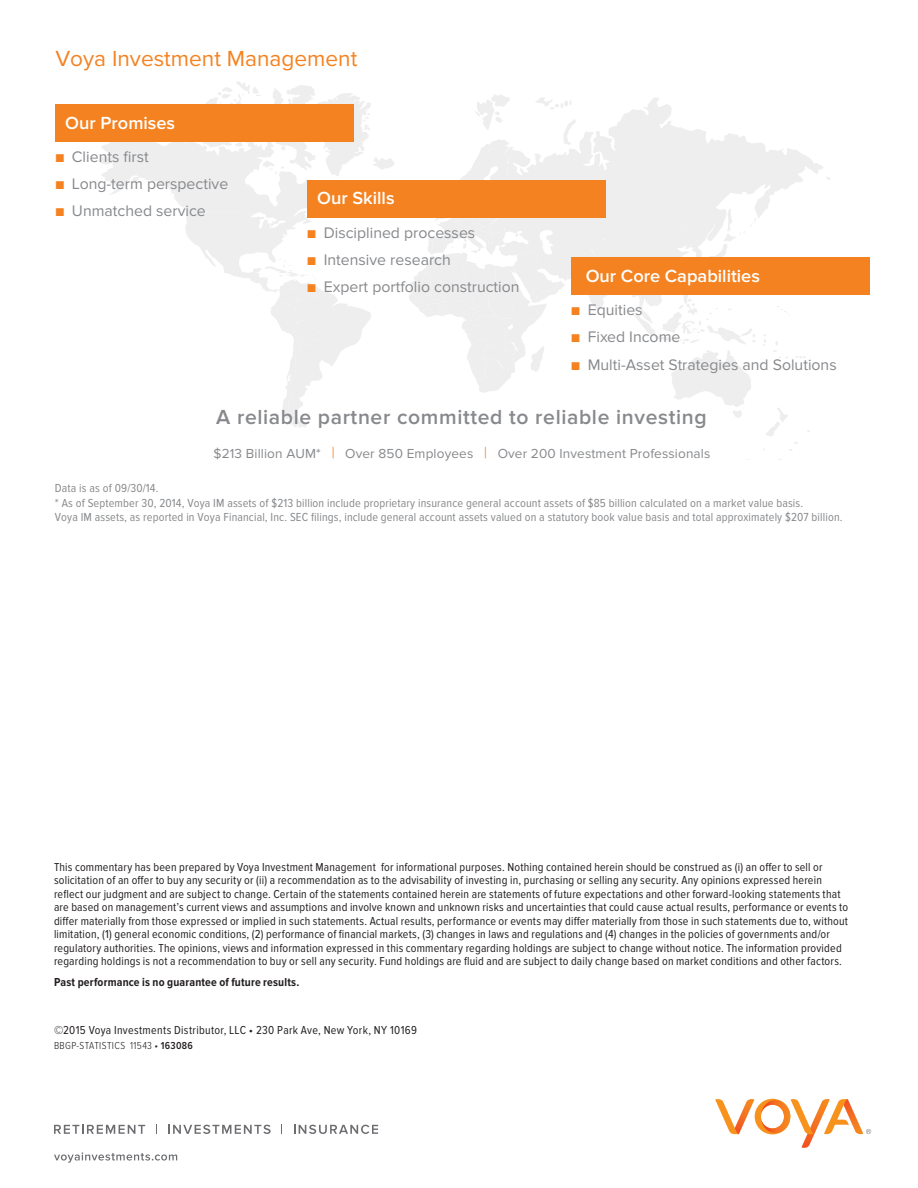
<style>
.page{position:relative;width:918px;height:1188px;background:#fff}
.page>*{position:absolute;margin:0;border:0;box-sizing:border-box;transform-origin:0 0}
.t1{font:22.65px "Proxima Nova";color:#f58220}
.t2{font:600 21.15px "Proxima Nova";letter-spacing:.03em;color:#87898c}
.t3{font:600 18.15px "Proxima Nova";color:#fff}
.t4{font:15.9px "Proxima Nova";color:#87898c}
.t5{font:13.5px "Proxima Nova";letter-spacing:.01em;color:#87898c}
.t6{font:12px/13.5px "Proxima Nova Cond";letter-spacing:.015em;color:#231f20}
.t7{font:12px/14.5px "Proxima Nova Cond";letter-spacing:.01em;color:#87898c}
.t8{font:700 12px "Proxima Nova Cond";letter-spacing:.015em;color:#231f20}
.t9{font:300 10.5px "Proxima Nova Cond";letter-spacing:.035em;color:#231f20}
.s1{font-size:13.5px;color:#f58220}
.s2{font-size:16.35px;color:#f58220}
.s3{font-weight:600}
</style>
<div class="page">
<svg style="left:715px;top:1098px;width:156px;height:50px"></svg>
<svg style="left:54px;top:1125px;width:91px;height:9px"></svg>
<svg style="left:168px;top:1125px;width:103px;height:9px"></svg>
<svg style="left:294px;top:1125px;width:84px;height:9px"></svg>
<svg style="left:54px;top:1152px;width:123px;height:11px"></svg>
<svg style="left:756px;top:143px;width:69px;height:115px"></svg>
<svg style="left:796px;top:356px;width:10px;height:2px"></svg>
<svg style="left:773px;top:341px;width:15px;height:17px"></svg>
<svg style="left:763px;top:408px;width:34px;height:43px"></svg>
<svg style="left:409px;top:94px;width:347px;height:324px"></svg>
<svg style="left:98px;top:81px;width:299px;height:347px"></svg>
<div style="left:55px;top:104px;width:299px;height:37px;background:#f58220"></div>
<div style="left:307px;top:181px;width:299px;height:37px;background:#f58220"></div>
<div style="left:571px;top:258px;width:299px;height:37px;background:#f58220"></div>
<h1 class="t1" style="left:55px;top:45px;width:303px">Voya Investment Management</h1>
<h3 class="t3" style="left:65px;top:112px;width:111px">Our Promises</h3>
<h3 class="t4" style="left:55px;top:147px;width:95px"><span class="s1">■</span> Clients first</h3>
<h3 class="t4" style="left:55px;top:174px;width:174px"><span class="s1">■</span> Long-term perspective</h3>
<h3 class="t4" style="left:55px;top:202px;width:152px"><span class="s1">■</span> Unmatched service</h3>
<h3 class="t3" style="left:317px;top:188px;width:79px">Our Skills</h3>
<h3 class="t4" style="left:307px;top:224px;width:170px"><span class="s1">■</span> Disciplined processes</h3>
<h3 class="t4" style="left:307px;top:251px;width:145px"><span class="s1">■</span> Intensive research</h3>
<h3 class="t4" style="left:307px;top:278px;width:214px"><span class="s1">■</span> Expert portfolio construction</h3>
<h3 class="t3" style="left:586px;top:266px;width:176px">Our Core Capabilities</h3>
<h3 class="t4" style="left:571px;top:301px;width:73px"><span class="s1">■</span> Equities</h3>
<h3 class="t4" style="left:571px;top:328px;width:111px"><span class="s1">■</span> Fixed Income</h3>
<h3 class="t4" style="left:571px;top:355px;width:267px"><span class="s1">■</span> Multi-Asset Strategies and Solutions</h3>
<h2 class="t2" style="left:216px;top:405px;width:492px">A reliable partner committed to reliable investing</h2>
<p class="t5" style="left:214px;top:445px;width:498px">$213 Billion AUM* <span class="s2">|</span> Over 850 Employees <span class="s2">|</span> Over 200 Investment Professionals</p>
<p class="t7" style="left:55px;top:481px;width:789px">Data is as of 09/30/14.<br>* As of September 30, 2014, Voya IM assets of $213 billion include proprietary insurance general account assets of $85 billion calculated on a market value basis.<br>Voya IM assets, as reported in Voya Financial, Inc. SEC filings, include general account assets valued on a statutory book value basis and total approximately $207 billion.</p>
<p class="t6" style="left:54px;top:860px;width:796px">This commentary has been prepared by Voya Investment Management for informational purposes. Nothing contained herein should be construed as (i) an offer to sell or solicitation of an offer to buy any security or (ii) a recommendation as to the advisability of investing in, purchasing or selling any security. Any opinions expressed herein reflect our judgment and are subject to change. Certain of the statements contained herein are statements of future expectations and other forward-looking statements that are based on management’s current views and assumptions and involve known and unknown risks and uncertainties that could cause actual results, performance or events to differ materially from those expressed or implied in such statements. Actual results, performance or events may differ materially from those in such statements due to, without limitation, (1) general economic conditions, (2) performance of financial markets, (3) changes in laws and regulations and (4) changes in the policies of governments and/or regulatory authorities. The opinions, views and information expressed in this commentary regarding holdings are subject to change without notice. The information provided regarding holdings is not a recommendation to buy or sell any security. Fund holdings are fluid and are subject to daily change based on market conditions and other factors.</p>
<p class="t8" style="left:54px;top:975px;width:247px">Past performance is no guarantee of future results.</p>
<p class="t6" style="left:54px;top:1024px;width:364px">©2015 Voya Investments Distributor, LLC • 230 Park Ave, New York, NY 10169</p>
<p class="t9" style="left:54px;top:1040px;width:140px">BBGP-STATISTICS 11543 • <span class="s3">163086</span></p>
</div>
